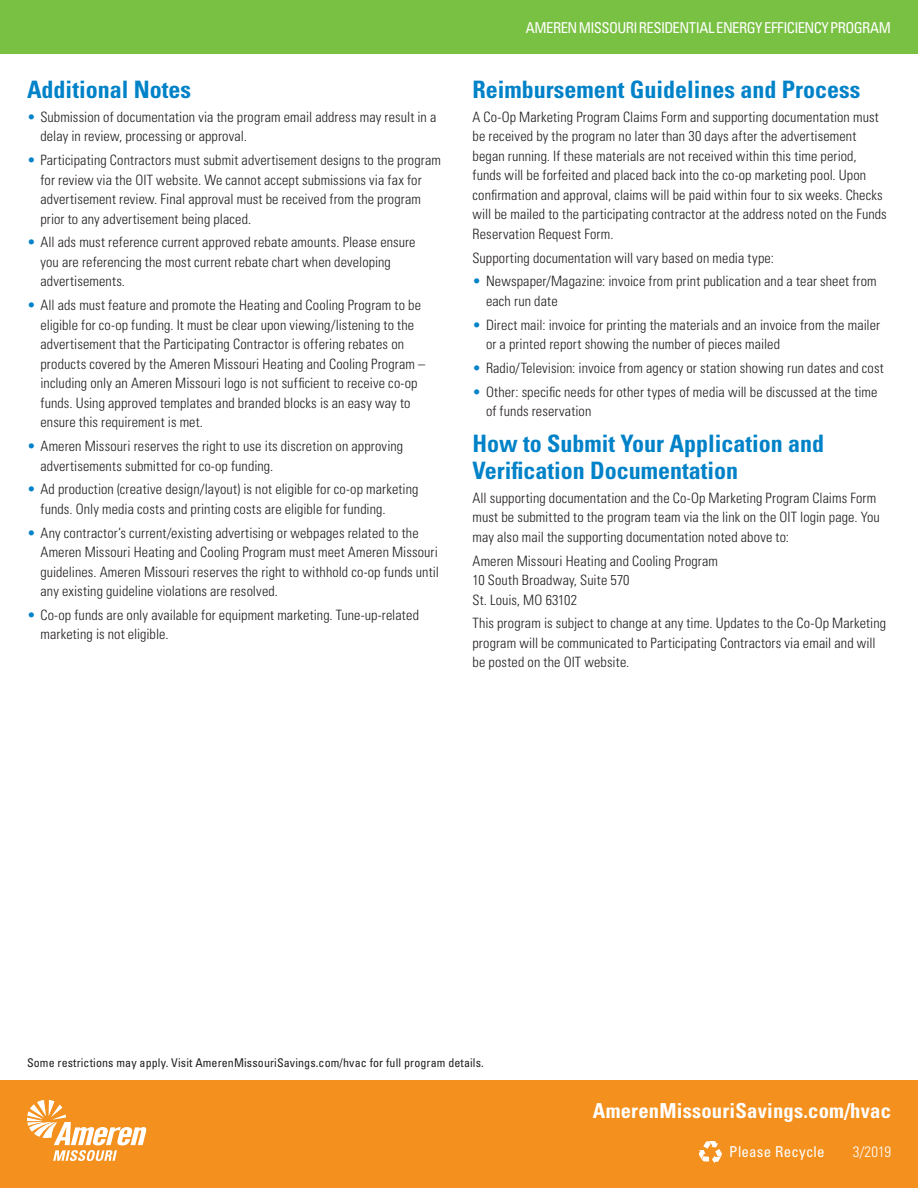
<style>
.page{position:relative;width:918px;height:1188px;background:#fff}
.page>*{position:absolute;margin:0;border:0;box-sizing:border-box;transform-origin:0 0}
.Header1_BLUE{font:700 condensed 24px/27px "Univers";color:#0082c8}
.t1{font:700 condensed 20.7px "Univers";letter-spacing:.01em;color:#fff}
.t2{font:condensed 15px "Univers LT Std";letter-spacing:-.035em;color:#fff}
.t3{font:condensed 15px "Univers LT Std";letter-spacing:.015em;color:#fff}
.t4{font:300 condensed 15px "Univers";color:#fff}
.text{font:300 condensed 14.25px/19.5px "Univers";letter-spacing:.01em;color:#231f20}
.chart_text{font:condensed 12px "Univers LT Std";letter-spacing:.01em;color:#231f20}
.s1{color:#0082c8}
</style>
<div class="page">
<div style="left:0;top:1080px;width:918px;height:108px;background:#f4901d"></div>
<svg style="left:27px;top:1100px;width:119px;height:61px"></svg>
<svg style="left:699px;top:1141px;width:23px;height:23px"></svg>
<div style="left:0;top:0;width:918px;height:54px;background:#79c142"></div>
<p class="Header1_BLUE" style="left:27px;top:76px;width:166px">Additional Notes</p>
<p class="text" style="left:40px;top:107px;width:397px;text-indent:-14px"><span class="s1">•</span> Submission of documentation via the program email address may result in a delay in review, processing or approval.</p>
<p class="text" style="left:40px;top:150px;width:402px;text-indent:-14px"><span class="s1">•</span> Participating Contractors must submit advertisement designs to the program for review via the OIT website. We cannot accept submissions via fax for advertisement review. Final approval must be received from the program prior to any advertisement being placed.</p>
<p class="text" style="left:40px;top:232px;width:377px;text-indent:-14px"><span class="s1">•</span> All ads must reference current approved rebate amounts. Please ensure you are referencing the most current rebate chart when developing advertisements.</p>
<p class="text" style="left:40px;top:295px;width:386px;text-indent:-14px"><span class="s1">•</span> All ads must feature and promote the Heating and Cooling Program to be eligible for co-op funding. It must be clear upon viewing/listening to the advertisement that the Participating Contractor is offering rebates on products covered by the Ameren Missouri Heating and Cooling Program – including only an Ameren Missouri logo is not sufficient to receive co-op funds. Using approved templates and branded blocks is an easy way to ensure this requirement is met.</p>
<p class="text" style="left:40px;top:436px;width:364px;text-indent:-14px"><span class="s1">•</span> Ameren Missouri reserves the right to use its discretion on approving advertisements submitted for co-op funding.</p>
<p class="text" style="left:40px;top:479px;width:380px;text-indent:-14px"><span class="s1">•</span> Ad production (creative design/layout) is not eligible for co-op marketing funds. Only media costs and printing costs are eligible for funding.</p>
<p class="text" style="left:40px;top:523px;width:400px;text-indent:-14px"><span class="s1">•</span> Any contractor’s current/existing advertising or webpages related to the Ameren Missouri Heating and Cooling Program must meet Ameren Missouri guidelines. Ameren Missouri reserves the right to withhold co-op funds until any existing guideline violations are resolved.</p>
<p class="text" style="left:40px;top:605px;width:380px;text-indent:-14px"><span class="s1">•</span> Co-op funds are only available for equipment marketing. Tune-up-related marketing is not eligible.</p>
<p class="t2" style="left:526px;top:18px;width:367px">AMEREN MISSOURI RESIDENTIAL ENERGY EFFICIENCY PROGRAM</p>
<p class="Header1_BLUE" style="left:472px;top:76px;width:389px">Reimbursement Guidelines and Process</p>
<p class="text" style="left:472px;top:107px;width:416px">A Co-Op Marketing Program Claims Form and supporting documentation must be received by the program no later than 30 days after the advertisement began running. If these materials are not received within this time period, funds will be forfeited and placed back into the co-op marketing pool. Upon confirmation and approval, claims will be paid within four to six weeks. Checks will be mailed to the participating contractor at the address noted on the Funds Reservation Request Form.</p>
<p class="text" style="left:472px;top:248px;width:303px">Supporting documentation will vary based on media type:</p>
<p class="text" style="left:486px;top:271px;width:392px;text-indent:-14px"><span class="s1">•</span> Newspaper/Magazine: invoice from print publication and a tear sheet from each run date</p>
<p class="text" style="left:486px;top:315px;width:396px;text-indent:-14px"><span class="s1">•</span> Direct mail: invoice for printing the materials and an invoice from the mailer or a printed report showing the number of pieces mailed</p>
<p class="text" style="left:472px;top:358px;width:413px"><span class="s1">•</span> Radio/Television: invoice from agency or station showing run dates and cost</p>
<p class="text" style="left:486px;top:382px;width:393px;text-indent:-14px"><span class="s1">•</span> Other: specific needs for other types of media will be discussed at the time of funds reservation</p>
<p class="Header1_BLUE" style="left:472px;top:430px;width:353px">How to Submit Your Application and<br>Verification Documentation</p>
<p class="text" style="left:472px;top:488px;width:409px">All supporting documentation and the Co-Op Marketing Program Claims Form must be submitted to the program team via the link on the OIT login page. You may also mail the supporting documentation noted above to:</p>
<p class="text" style="left:472px;top:551px;width:247px">Ameren Missouri Heating and Cooling Program<br>10 South Broadway, Suite 570<br>St. Louis, MO 63102</p>
<p class="text" style="left:472px;top:613px;width:415px">This program is subject to change at any time. Updates to the Co-Op Marketing program will be communicated to Participating Contractors via email and will be posted on the OIT website.</p>
<p class="chart_text" style="left:27px;top:1055px;width:458px">Some restrictions may apply. Visit AmerenMissouriSavings.com/hvac for full program details.</p>
<h2 class="t1" style="left:593px;top:1098px;width:300px">AmerenMissouriSavings.com/hvac</h2>
<p class="t3" style="left:729px;top:1142px;width:97px">Please Recycle</p>
<p class="t4" style="left:853px;top:1143px;width:40px">3/2019</p>
</div>
